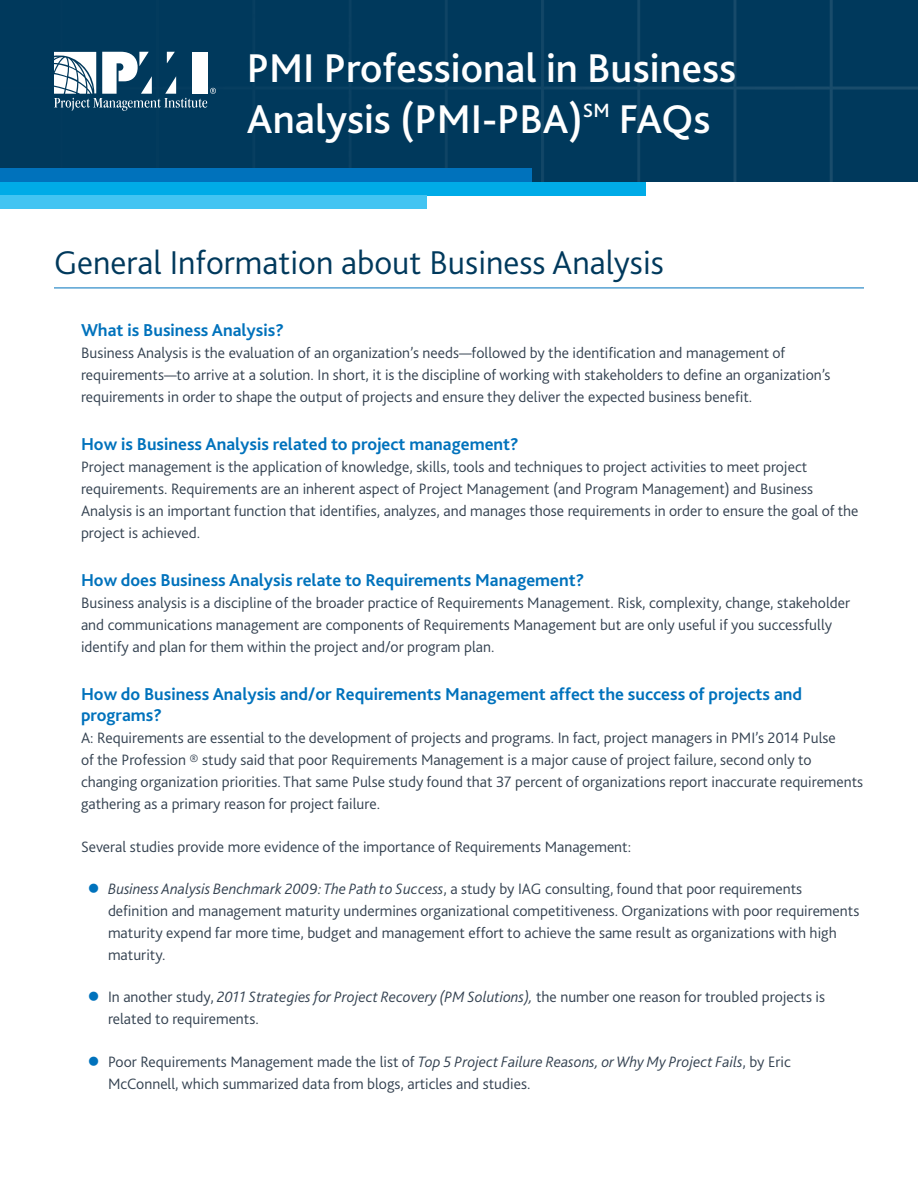
<style>
.page{position:relative;width:918px;height:1188px;background:#fff}
.page>*{position:absolute;margin:0;border:0;box-sizing:border-box;transform-origin:0 0}
.t1{font:500 42px/50.4px "Bliss 2";color:#fff}
.Subheading_1{font:300 34.5px "Bliss 2";color:#00395c}
.Subheading_2{font:700 18px/21px "Bliss 2";color:#0072bc}
.Body-lv2{font:300 15.75px/22px "Bliss 2";color:#334150}
.s1{font-style:italic}
</style>
<div class="page">
<hr style="left:54px;top:288px;width:810px;height:1px;background:#0072bc">
<div style="left:0;top:0;width:918px;height:181px;background:#00395c"></div>
<svg style="left:54px;top:52px;width:162px;height:59px"></svg>
<div style="left:0;top:168px;width:531px;height:14px;background:#0072bc"></div>
<div style="left:0;top:182px;width:645px;height:14px;background:#00abe7"></div>
<div style="left:0;top:195px;width:426px;height:14px;background:#42c4f2"></div>
<p class="t1" style="left:247px;top:42px;width:491px">PMI Professional in Business<br>Analysis (PMI-PBA)<sup>SM</sup> FAQs</p>
<p class="Subheading_1" style="left:54px;top:241px;width:611px">General Information about Business Analysis</p>
<p class="Subheading_2" style="left:81px;top:319px;width:205px">What is Business Analysis?</p>
<p class="Body-lv2" style="left:81px;top:341px;width:751px">Business Analysis is the evaluation of an organization’s needs—followed by the identification and management of requirements—to arrive at a solution. In short, it is the discipline of working with stakeholders to define an organization’s requirements in order to shape the output of projects and ensure they deliver the expected business benefit.</p>
<p class="Subheading_2" style="left:81px;top:433px;width:439px">How is Business Analysis related to project management?</p>
<p class="Body-lv2" style="left:81px;top:455px;width:779px">Project management is the application of knowledge, skills, tools and techniques to project activities to meet project requirements. Requirements are an inherent aspect of Project Management (and Program Management) and Business Analysis is an important function that identifies, analyzes, and manages those requirements in order to ensure the goal of the project is achieved.</p>
<p class="Subheading_2" style="left:81px;top:569px;width:505px">How does Business Analysis relate to Requirements Management?</p>
<p class="Body-lv2" style="left:81px;top:591px;width:771px">Business analysis is a discipline of the broader practice of Requirements Management. Risk, complexity, change, stakeholder and communications management are components of Requirements Management but are only useful if you successfully identify and plan for them within the project and/or program plan.</p>
<p class="Subheading_2" style="left:81px;top:683px;width:723px">How do Business Analysis and/or Requirements Management affect the success of projects and programs?</p>
<p class="Body-lv2" style="left:81px;top:726px;width:784px">A: Requirements are essential to the development of projects and programs. In fact, project managers in PMI’s 2014 Pulse<br>of the Profession ® study said that poor Requirements Management is a major cause of project failure, second only to changing organization priorities. That same Pulse study found that 37 percent of organizations report inaccurate requirements gathering as a primary reason for project failure.</p>
<p class="Body-lv2" style="left:81px;top:835px;width:552px">Several studies provide more evidence of the importance of Requirements Management:</p>
<p class="Body-lv2" style="left:108px;top:877px;width:753px"><span class="s1">Business Analysis Benchmark 2009: The Path to Success</span>, a study by IAG consulting, found that poor requirements definition and management maturity undermines organizational competitiveness. Organizations with poor requirements maturity expend far more time, budget and management effort to achieve the same result as organizations with high maturity.</p>
<p class="Body-lv2" style="left:108px;top:986px;width:719px">In another study, <span class="s1">2011 Strategies for Project Recovery (PM Solutions),</span> the number one reason for troubled projects is related to requirements.</p>
<p class="Body-lv2" style="left:108px;top:1050px;width:684px">Poor Requirements Management made the list of <span class="s1">Top 5 Project Failure Reasons, or Why My Project Fails</span>, by Eric<br>McConnell, which summarized data from blogs, articles and studies.</p>
</div>
